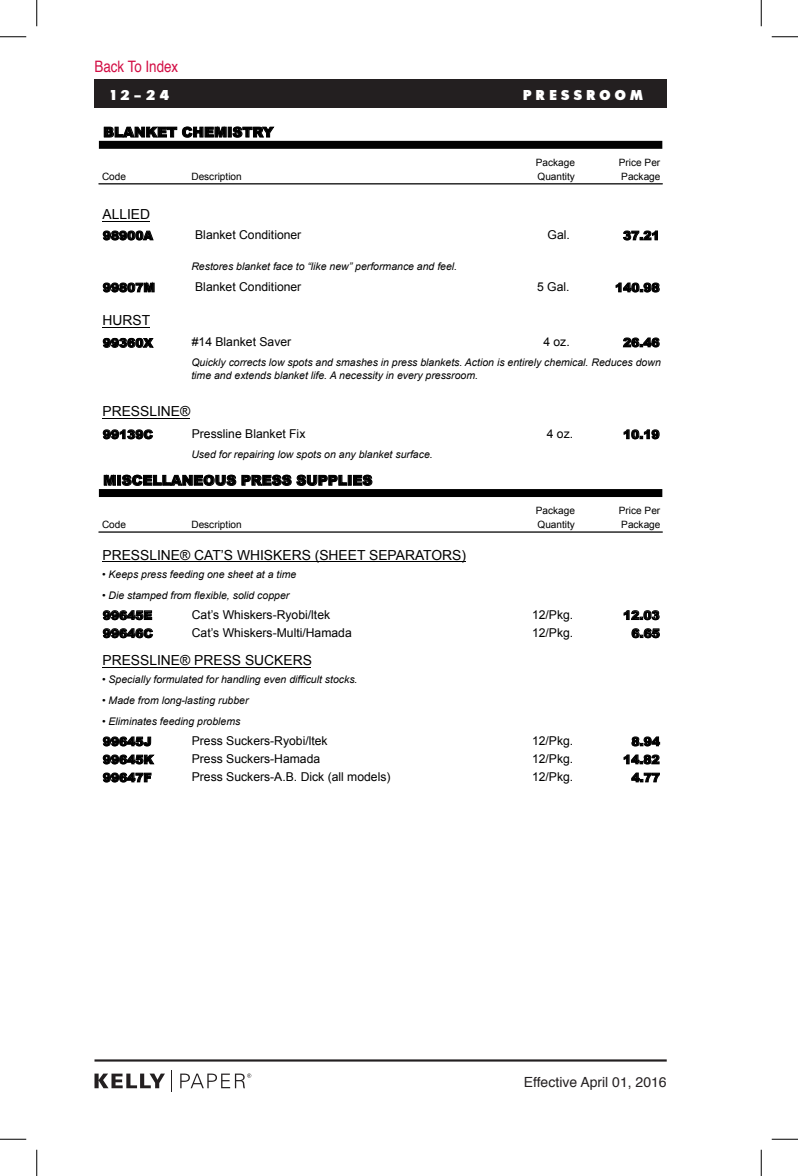
<style>
.page{position:relative;width:798px;height:1176px;background:#fff}
.page>*{position:absolute;margin:0;border:0;box-sizing:border-box;transform-origin:0 0}
.t1{font:15.75px "Helvetica";color:#d20d44;scale:.85 1}
.t2{font:14px "Helvetica";color:#231f20}
.t3{font:14px "Glasnost Extrabold FAF";letter-spacing:.3em;color:#fff}
.t4{font:13.83px "Arial";color:#000}
.t5{font:900 13.83px "Arial";color:#000}
.t6{font:12.25px "Arial";color:#000}
.t7{font:900 12.25px "Arial";color:#000}
.t8{font:italic 10.5px/13.5px "Arial";color:#000}
.t9{font:10.15px "Arial";color:#000}
</style>
<div class="page">
<hr style="left:94px;top:1059px;width:573px;height:3px;background:#231f20">
<svg style="left:94px;top:1074px;width:71px;height:14px"></svg>
<svg style="left:180px;top:1074px;width:71px;height:14px"></svg>
<div style="left:94px;top:79px;width:573px;height:29px;background:#231f20"></div>
<svg style="left:104px;top:127px;width:170px;height:11px"></svg>
<hr style="left:102px;top:221px;width:48px;height:1px;background:#000">
<svg style="left:103px;top:231px;width:50px;height:9px"></svg>
<svg style="left:623px;top:231px;width:35px;height:9px"></svg>
<svg style="left:103px;top:283px;width:51px;height:9px"></svg>
<svg style="left:616px;top:283px;width:44px;height:9px"></svg>
<hr style="left:102px;top:328px;width:48px;height:1px;background:#000">
<svg style="left:103px;top:338px;width:51px;height:10px"></svg>
<svg style="left:623px;top:338px;width:36px;height:9px"></svg>
<hr style="left:102px;top:419px;width:88px;height:1px;background:#000">
<svg style="left:103px;top:429px;width:50px;height:10px"></svg>
<svg style="left:624px;top:429px;width:35px;height:10px"></svg>
<svg style="left:104px;top:475px;width:12px;height:11px"></svg>
<div style="left:117px;top:475px;width:4px;height:10px;border:1px solid #000"></div>
<svg style="left:122px;top:475px;width:114px;height:11px"></svg>
<svg style="left:242px;top:475px;width:130px;height:11px"></svg>
<hr style="left:102px;top:562px;width:364px;height:1px;background:#000">
<svg style="left:103px;top:610px;width:49px;height:10px"></svg>
<svg style="left:624px;top:610px;width:35px;height:10px"></svg>
<svg style="left:103px;top:628px;width:50px;height:10px"></svg>
<svg style="left:632px;top:628px;width:28px;height:10px"></svg>
<hr style="left:102px;top:667px;width:209px;height:1px;background:#000">
<svg style="left:103px;top:737px;width:48px;height:9px"></svg>
<svg style="left:632px;top:737px;width:28px;height:9px"></svg>
<svg style="left:103px;top:755px;width:51px;height:9px"></svg>
<svg style="left:624px;top:755px;width:35px;height:9px"></svg>
<svg style="left:103px;top:773px;width:48px;height:9px"></svg>
<svg style="left:631px;top:773px;width:29px;height:9px"></svg>
<hr style="left:99px;top:183px;width:563px;height:1px;background:#000">
<hr style="left:99px;top:531px;width:563px;height:2px;background:#000">
<div style="left:99px;top:141px;width:563px;height:8px;background:#000"></div>
<div style="left:99px;top:489px;width:563px;height:8px;background:#000"></div>
<svg style="left:0;top:36px;width:26px;height:1px"></svg>
<svg style="left:772px;top:36px;width:26px;height:1px"></svg>
<svg style="left:0;top:1139px;width:26px;height:1px"></svg>
<svg style="left:772px;top:1139px;width:26px;height:1px"></svg>
<svg style="left:36px;top:0;width:1px;height:26px"></svg>
<svg style="left:36px;top:1150px;width:1px;height:26px"></svg>
<svg style="left:761px;top:0;width:1px;height:26px"></svg>
<svg style="left:761px;top:1150px;width:1px;height:26px"></svg>
<h1 class="t1" style="left:94px;top:55px;width:100px">Back To Index</h1>
<h2 class="t3" style="left:110px;top:87px;width:61px">12-24</h2>
<h2 class="t3" style="left:523px;top:87px;width:122px">PRESSROOM</h2>
<p class="t5" style="left:103px;top:127px;width:172px">BLANKET CHEMISTRY</p>
<p class="t9" style="left:536px;top:159px;width:41px">Package</p>
<p class="t9" style="left:619px;top:159px;width:43px">Price Per</p>
<p class="t9" style="left:102px;top:173px;width:26px">Code</p>
<p class="t9" style="left:191px;top:173px;width:52px">Description</p>
<p class="t9" style="left:538px;top:173px;width:39px">Quantity</p>
<p class="t9" style="left:621px;top:173px;width:41px">Package</p>
<p class="t4" style="left:102px;top:209px;width:49px">ALLIED</p>
<p class="t7" style="left:103px;top:231px;width:52px">98900A</p>
<p class="t6" style="left:195px;top:230px;width:108px">Blanket Conditioner</p>
<p class="t6" style="left:548px;top:230px;width:24px">Gal.</p>
<p class="t7" style="left:623px;top:231px;width:38px">37.21</p>
<p class="t8" style="left:191px;top:261px;width:267px">Restores blanket face to “like new” performance and feel.</p>
<p class="t7" style="left:103px;top:283px;width:54px">99807M</p>
<p class="t6" style="left:195px;top:282px;width:108px">Blanket Conditioner</p>
<p class="t6" style="left:537px;top:282px;width:34px">5 Gal.</p>
<p class="t7" style="left:615px;top:283px;width:46px">140.98</p>
<p class="t4" style="left:102px;top:315px;width:49px">HURST</p>
<p class="t7" style="left:103px;top:338px;width:52px">99360X</p>
<p class="t6" style="left:192px;top:337px;width:101px">#14 Blanket Saver</p>
<p class="t6" style="left:543px;top:337px;width:28px">4 oz.</p>
<p class="t7" style="left:623px;top:338px;width:38px">26.46</p>
<p class="t8" style="left:191px;top:356px;width:471px">Quickly corrects low spots and smashes in press blankets. Action is entirely chemical. Reduces down time and extends blanket life. A necessity in every pressroom.</p>
<p class="t4" style="left:102px;top:406px;width:89px">PRESSLINE®</p>
<p class="t7" style="left:103px;top:430px;width:52px">99139C</p>
<p class="t6" style="left:192px;top:429px;width:115px">Pressline Blanket Fix</p>
<p class="t6" style="left:547px;top:429px;width:28px">4 oz.</p>
<p class="t7" style="left:623px;top:430px;width:38px">10.19</p>
<p class="t5" style="left:103px;top:475px;width:271px">MISCELLANEOUS PRESS SUPPLIES</p>
<p class="t9" style="left:536px;top:507px;width:41px">Package</p>
<p class="t9" style="left:619px;top:507px;width:43px">Price Per</p>
<p class="t9" style="left:102px;top:521px;width:26px">Code</p>
<p class="t9" style="left:191px;top:521px;width:52px">Description</p>
<p class="t9" style="left:538px;top:521px;width:39px">Quantity</p>
<p class="t9" style="left:621px;top:521px;width:41px">Package</p>
<p class="t4" style="left:102px;top:549px;width:365px">PRESSLINE® CAT’S WHISKERS (SHEET SEPARATORS)</p>
<p class="t8" style="left:102px;top:569px;width:196px">• Keeps press feeding one sheet at a time</p>
<p class="t8" style="left:102px;top:590px;width:189px">• Die stamped from flexible, solid copper</p>
<p class="t7" style="left:103px;top:611px;width:51px">99645E</p>
<p class="t6" style="left:192px;top:610px;width:140px">Cat’s Whiskers-Ryobi/ltek</p>
<p class="t6" style="left:532px;top:610px;width:43px">12/Pkg.</p>
<p class="t7" style="left:623px;top:611px;width:38px">12.03</p>
<p class="t7" style="left:103px;top:629px;width:52px">99646C</p>
<p class="t6" style="left:192px;top:628px;width:162px">Cat’s Whiskers-Multi/Hamada</p>
<p class="t6" style="left:532px;top:628px;width:43px">12/Pkg.</p>
<p class="t7" style="left:632px;top:629px;width:30px">6.65</p>
<p class="t4" style="left:102px;top:655px;width:211px">PRESSLINE® PRESS SUCKERS</p>
<p class="t8" style="left:102px;top:674px;width:257px">• Specially formulated for handling even difficult stocks.</p>
<p class="t8" style="left:102px;top:695px;width:148px">• Made from long-lasting rubber</p>
<p class="t8" style="left:102px;top:716px;width:140px">• Eliminates feeding problems</p>
<p class="t7" style="left:103px;top:737px;width:50px">99645J</p>
<p class="t6" style="left:192px;top:736px;width:137px">Press Suckers-Ryobi/ltek</p>
<p class="t6" style="left:532px;top:736px;width:43px">12/Pkg.</p>
<p class="t7" style="left:632px;top:737px;width:30px">8.94</p>
<p class="t7" style="left:103px;top:755px;width:52px">99645K</p>
<p class="t6" style="left:192px;top:754px;width:130px">Press Suckers-Hamada</p>
<p class="t6" style="left:532px;top:754px;width:43px">12/Pkg.</p>
<p class="t7" style="left:623px;top:755px;width:38px">14.82</p>
<p class="t7" style="left:103px;top:773px;width:50px">99647F</p>
<p class="t6" style="left:192px;top:772px;width:200px">Press Suckers-A.B. Dick (all models)</p>
<p class="t6" style="left:532px;top:772px;width:43px">12/Pkg.</p>
<p class="t7" style="left:632px;top:773px;width:30px">4.77</p>
<p class="t8" style="left:191px;top:449px;width:243px">Used for repairing low spots on any blanket surface.</p>
<h2 class="t2" style="left:524px;top:1071px;width:144px">Effective April 01, 2016</h2>
</div>
